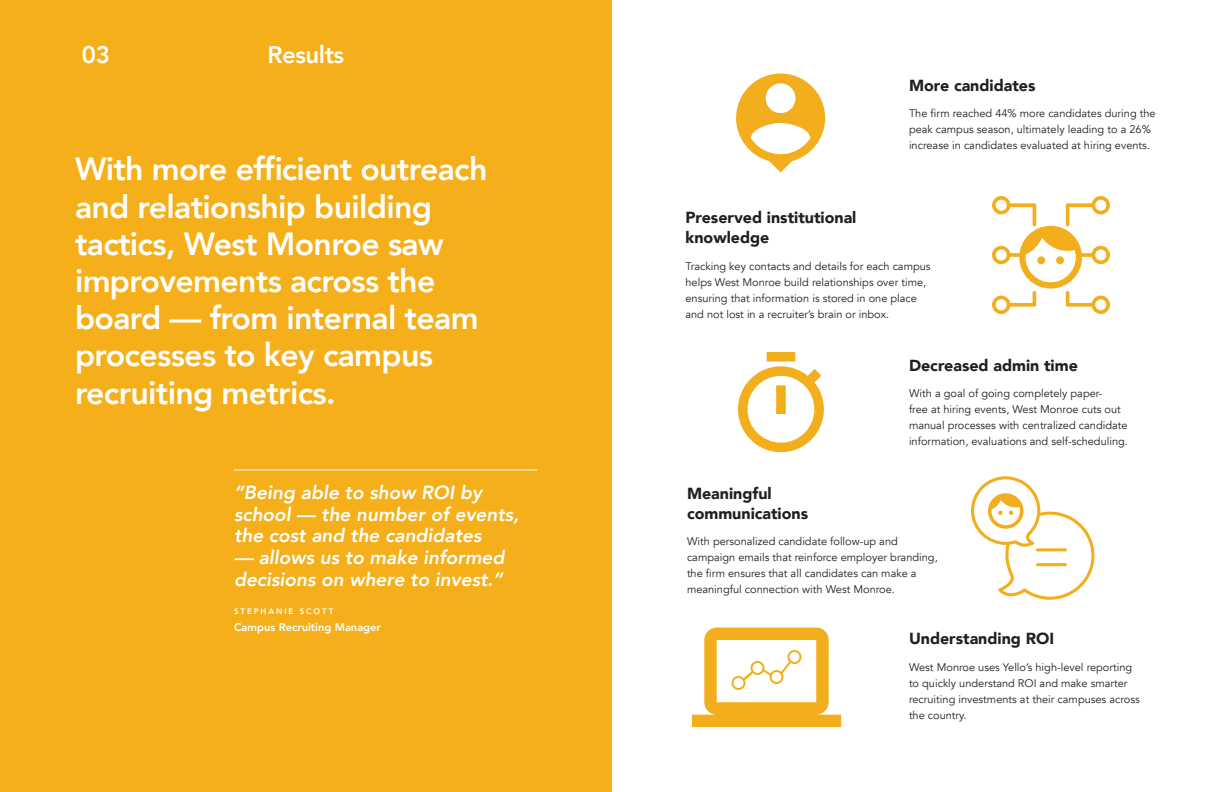
<style>
.page{position:relative;width:1224px;height:792px;background:#fff}
.page>*{position:absolute;margin:0;border:0;box-sizing:border-box;transform-origin:0 0}
.t1{font:800 32px/37.2px "Avenir";letter-spacing:-.02em;color:#fff}
.t2{font:800 24px "Avenir";letter-spacing:-.02em;color:#fff}
.t3{font:italic 800 19.1px/21.6px "Avenir";color:#fff}
.t4{font:900 16px/20px "Avenir";color:#231f20}
.t5{font:800 11.1px "Avenir";color:#fff}
.t6{font:11px/16px "Avenir";color:#231f20}
.t7{font:800 8px "Avenir";letter-spacing:.24em;color:#fff}
</style>
<div class="page">
<div style="left:0;top:0;width:612px;height:792px;background:#f4af1a"></div>
<hr style="left:234px;top:469px;width:303px;height:1px;background:#fff">
<svg style="left:738px;top:352px;width:86px;height:100px"></svg>
<svg style="left:736px;top:74px;width:89px;height:98px"></svg>
<svg style="left:992px;top:196px;width:118px;height:118px"></svg>
<svg style="left:971px;top:476px;width:123px;height:124px"></svg>
<svg style="left:692px;top:628px;width:149px;height:99px"></svg>
<h2 class="t2" style="left:82px;top:45px;width:29px">03</h2>
<h2 class="t2" style="left:268px;top:45px;width:78px">Results</h2>
<h1 class="t1" style="left:75px;top:151px;width:414px">With more efficient outreach and relationship building tactics, West Monroe saw improvements across the board — from internal team processes to key campus recruiting metrics.</h1>
<h3 class="t3" style="left:234px;top:483px;width:287px">“Being able to show ROI by school — the number of events, the cost and the candidates</h3>
<h3 class="t3" style="left:234px;top:548px;width:272px">— allows us to make informed decisions on where to invest.”</h3>
<p class="t7" style="left:234px;top:608px;width:101px">STEPHANIE SCOTT</p>
<p class="t5" style="left:234px;top:623px;width:148px">Campus Recruiting Manager</p>
<h3 class="t4" style="left:909px;top:76px;width:128px">More candidates</h3>
<h3 class="t4" style="left:686px;top:209px;width:172px">Preserved institutional knowledge</h3>
<p class="t6" style="left:909px;top:105px;width:248px">The firm reached 44% more candidates during the peak campus season, ultimately leading to a 26% increase in candidates evaluated at hiring events.</p>
<p class="t6" style="left:686px;top:259px;width:247px">Tracking key contacts and details for each campus helps West Monroe build relationships over time, ensuring that information is stored in one place and not lost in a recruiter’s brain or inbox.</p>
<h3 class="t4" style="left:909px;top:357px;width:170px">Decreased admin time</h3>
<h3 class="t4" style="left:687px;top:485px;width:123px">Meaningful communications</h3>
<p class="t6" style="left:909px;top:386px;width:220px">With a goal of going completely paper-<br>free at hiring events, West Monroe cuts out manual processes with centralized candidate information, evaluations and self-scheduling.</p>
<p class="t6" style="left:687px;top:535px;width:252px">With personalized candidate follow-up and campaign emails that reinforce employer branding, the firm ensures that all candidates can make a meaningful connection with West Monroe.</p>
<h3 class="t4" style="left:909px;top:629px;width:147px">Understanding ROI</h3>
<p class="t6" style="left:909px;top:660px;width:232px">West Monroe uses Yello’s high-level reporting to quickly understand ROI and make smarter recruiting investments at their campuses across the country.</p>
</div>
